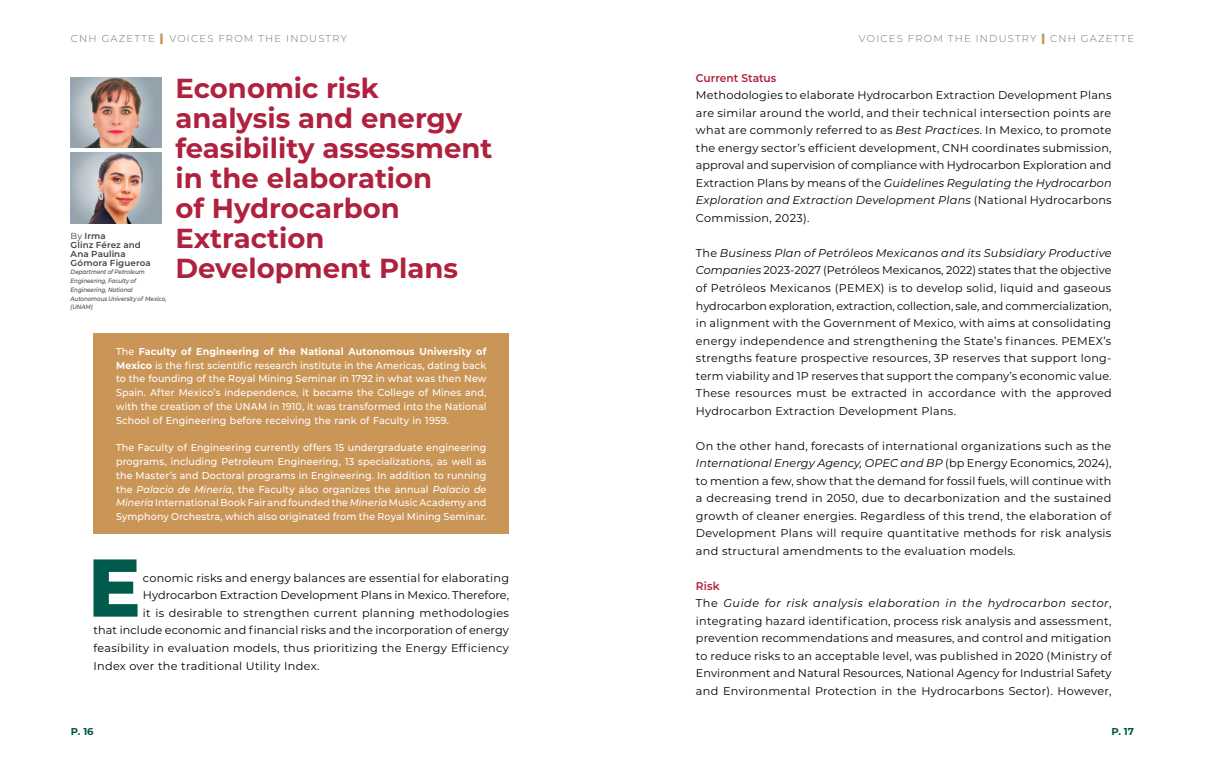
<style>
.page{position:relative;width:1205px;height:766px;background:#fff}
.page>*{position:absolute;margin:0;border:0;box-sizing:border-box;transform-origin:0 0}
.t1{font:800 81.62px "Montserrat";color:#005b4c;scale:.96 1}
.t2{font:700 27.5px/30px "Montserrat";color:#b0213e}
.t3{font:11.25px/17.5px "Montserrat";letter-spacing:.02em;color:#000;text-align:justify}
.t4{font:600 11.25px "Montserrat";color:#b0213e;scale:.95 1}
.t5{font:500 10px/13.8px "Montserrat";letter-spacing:.01em;color:#fff;text-align:justify;scale:.95 1}
.t6{font:300 10px "Montserrat";letter-spacing:.12em;color:#737277}
.t7{font:700 10px "Montserrat";color:#00584a}
.t8{font:600 8.75px/8.8px "Montserrat";letter-spacing:.01em;color:#434141}
.t9{font:italic 500 6.25px/8.8px "Montserrat";letter-spacing:-.01em;color:#434141;scale:.9 1}
.s1{font-weight:900;font-size:11.25px;color:#c49357}
.s2{font-weight:400}
.s3{font-weight:700}
.s4{font-style:italic}
.s5{font-weight:600;color:#b0213e}
</style>
<div class="page">
<div style="left:93px;top:333px;width:416px;height:201px;background:#ca9658"></div>
<img style="left:71px;top:77px;width:90px;height:71px">
<img style="left:71px;top:153px;width:90px;height:70px">
<p class="t6" style="left:71px;top:32px;width:278px">CNH GAZETTE <span class="s1">|</span> VOICES FROM THE INDUSTRY</p>
<p class="t6" style="left:859px;top:32px;width:277px">VOICES FROM THE INDUSTRY <span class="s1">|</span> CNH GAZETTE</p>
<p class="t8" style="left:71px;top:231px;width:82px"><span class="s2">By</span> Irma<br>Glinz Férez and<br>Ana Paulina<br>Gómora Figueroa</p>
<p class="t9" style="left:71px;top:267px;width:108px">Department of Petroleum<br>Engineering, Faculty of<br>Engineering, National<br>Autonomous University of Mexico, (UNAM)</p>
<h2 class="t2" style="left:175px;top:71px;width:319px">Economic risk analysis and energy feasibility assessment in the elaboration<br>of Hydrocarbon<br>Extraction<br>Development Plans</h2>
<p class="t5" style="left:116px;top:344px;width:391px">The <span class="s3">Faculty of Engineering of the National Autonomous University of Mexico</span> is the first scientific research institute in the Americas, dating back to the founding of the Royal Mining Seminar in 1792 in what was then New Spain. After Mexico’s independence, it became the College of Mines and, with the creation of the UNAM in 1910, it was transformed into the National School of Engineering before receiving the rank of Faculty in 1959.</p>
<p class="t5" style="left:116px;top:440px;width:391px">The Faculty of Engineering currently offers 15 undergraduate engineering programs, including Petroleum Engineering, 13 specializations, as well as the Master’s and Doctoral programs in Engineering. In addition to running the <span class="s4">Palacio de Minería</span>, the Faculty also organizes the annual <span class="s4">Palacio de Minería</span> International Book Fair and founded the <span class="s4">Minería</span> Music Academy and Symphony Orchestra, which also originated from the Royal Mining Seminar.</p>
<h1 class="t1" style="left:88px;top:527px;width:56px">E</h1>
<p class="t3" style="left:143px;top:568px;width:368px">conomic risks and energy balances are essential for elaborating</p>
<p class="t3" style="left:143px;top:586px;width:368px">Hydrocarbon Extraction Development Plans in Mexico. Therefore,</p>
<p class="t3" style="left:143px;top:603px;width:367px">it is desirable to strengthen current planning methodologies</p>
<p class="t3" style="left:93px;top:621px;width:417px">that include economic and financial risks and the incorporation of energy</p>
<p class="t3" style="left:93px;top:638px;width:417px">feasibility in evaluation models, thus prioritizing the Energy Efficiency</p>
<p class="t3" style="left:93px;top:656px;width:227px">Index over the traditional Utility Index.</p>
<p class="t4" style="left:696px;top:70px;width:86px">Current Status</p>
<p class="t3" style="left:696px;top:86px;width:417px">Methodologies to elaborate Hydrocarbon Extraction Development Plans are similar around the world, and their technical intersection points are what are commonly referred to as <span class="s4">Best Practices</span>. In Mexico, to promote the energy sector’s efficient development, CNH coordinates submission, approval and supervision of compliance with Hydrocarbon Exploration and Extraction Plans by means of the <span class="s4">Guidelines Regulating the Hydrocarbon Exploration and Extraction Development Plans</span> (National Hydrocarbons Commission, 2023).</p>
<p class="t3" style="left:696px;top:244px;width:417px">The <span class="s4">Business Plan of Petróleos Mexicanos and its Subsidiary Productive Companies</span> 2023-2027 (Petróleos Mexicanos, 2022) states that the objective of Petróleos Mexicanos (PEMEX) is to develop solid, liquid and gaseous hydrocarbon exploration, extraction, collection, sale, and commercialization, in alignment with the Government of Mexico, with aims at consolidating energy independence and strengthening the State’s finances. PEMEX’s strengths feature prospective resources, 3P reserves that support long&shy;term viability and 1P reserves that support the company’s economic value.<br>These resources must be extracted in accordance with the approved Hydrocarbon Extraction Development Plans.</p>
<p class="t3" style="left:696px;top:436px;width:417px">On the other hand, forecasts of international organizations such as the <span class="s4">International Energy Agency, OPEC and BP</span> (bp Energy Economics, 2024), to mention a few, show that the demand for fossil fuels, will continue with a decreasing trend in 2050, due to decarbonization and the sustained growth of cleaner energies. Regardless of this trend, the elaboration of Development Plans will require quantitative methods for risk analysis and structural amendments to the evaluation models.</p>
<p class="t3" style="left:696px;top:576px;width:417px;text-align:left"><span class="s5">Risk<br></span>The <span class="s4">Guide for risk analysis elaboration in the hydrocarbon sector</span>, integrating hazard identification, process risk analysis and assessment, prevention recommendations and measures, and control and mitigation to reduce risks to an acceptable level, was published in 2020 (Ministry of Environment and Natural Resources, National Agency for Industrial Safety and Environmental Protection in the Hydrocarbons Sector). However,</p>
<p class="t7" style="left:71px;top:724px;width:24px">P. 16</p>
<p class="t7" style="left:1111px;top:724px;width:24px">P. 17</p>
</div>
